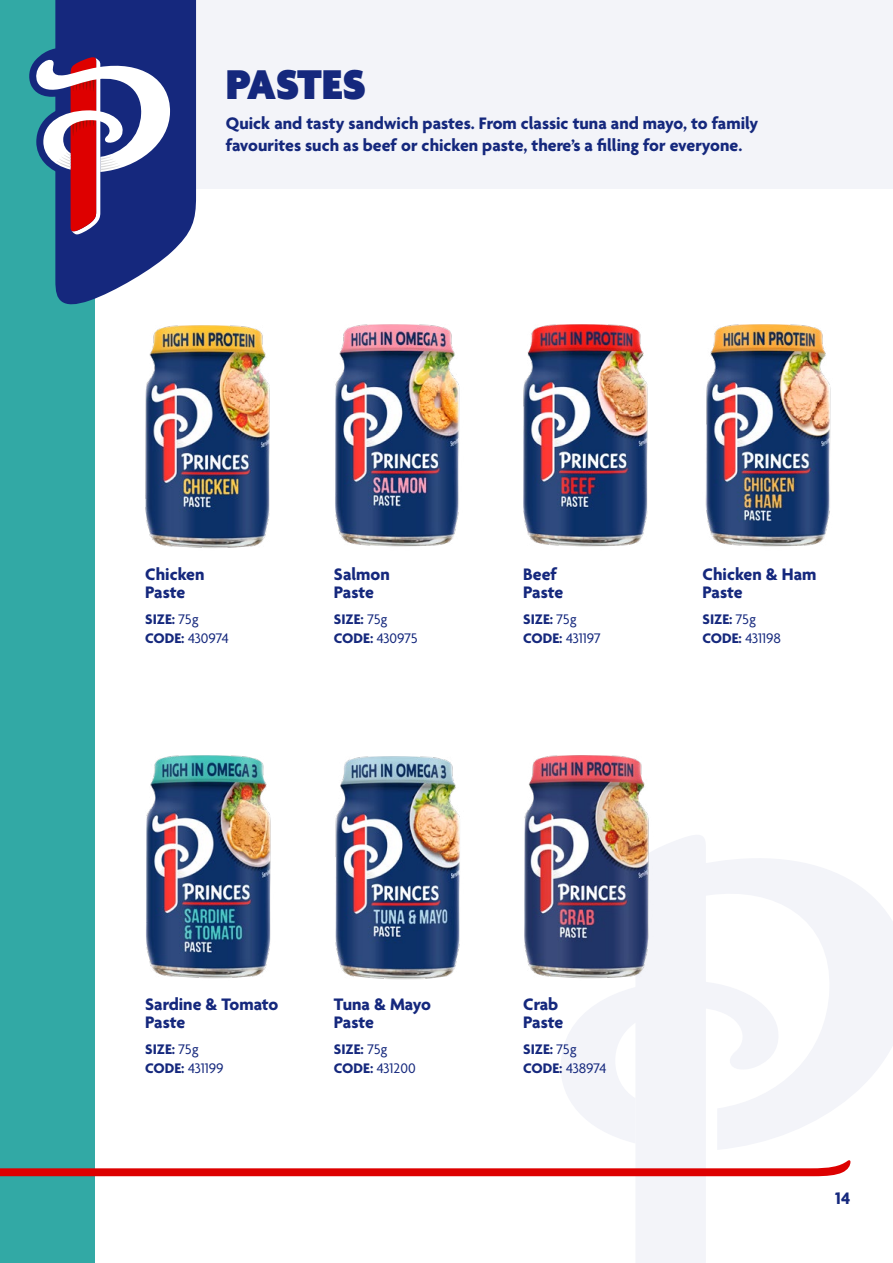
<style>
.page{position:relative;width:893px;height:1263px;background:#fff}
.page>*{position:absolute;margin:0;border:0;box-sizing:border-box;transform-origin:0 0}
.t1{font:900 45px "Agenda";letter-spacing:-.005em;color:#15287d}
.t2{font:700 18px/18px "Agenda";color:#15287d}
.t3{font:700 15px/19.5px "Agenda";color:#15287d}
.s1{font-weight:400}
</style>
<div class="page">
<svg style="left:851px;top:881px;width:42px;height:215px;fill:#f3f4f9"></svg>
<div style="left:0;top:0;width:95px;height:1263px;background:#32a9a5"></div>
<div style="left:176px;top:0;width:717px;height:188px;background:#f3f4f9"></div>
<svg style="left:0;top:838px;width:851px;height:425px"></svg>
<svg style="left:29px;top:0;width:167px;height:305px"></svg>
<img style="left:145px;top:325px;width:125px;height:223px">
<img style="left:523px;top:324px;width:308px;height:223px">
<img style="left:335px;top:324px;width:125px;height:223px">
<img style="left:145px;top:755px;width:180px;height:226px">
<img style="left:334px;top:756px;width:180px;height:225px">
<img style="left:523px;top:755px;width:180px;height:226px">
<h1 class="t1" style="left:226px;top:60px;width:141px">PASTES</h1>
<p class="t2" style="left:226px;top:114px;width:534px;line-height:21.6px">Quick and tasty sandwich pastes. From classic tuna and mayo, to family favourites such as beef or chicken paste, there’s a filling for everyone.</p>
<p class="t2" style="left:145px;top:566px;width:61px">Chicken<br>Paste</p>
<p class="t3" style="left:145px;top:610px;width:85px">SIZE: <span class="s1">75g<br></span>CODE: <span class="s1">430974</span></p>
<p class="t2" style="left:334px;top:566px;width:57px">Salmon<br>Paste</p>
<p class="t3" style="left:334px;top:610px;width:85px">SIZE: <span class="s1">75g<br></span>CODE: <span class="s1">430975</span></p>
<p class="t2" style="left:523px;top:566px;width:42px">Beef<br>Paste</p>
<p class="t3" style="left:523px;top:610px;width:79px">SIZE: <span class="s1">75g<br></span>CODE: <span class="s1">431197</span></p>
<p class="t2" style="left:703px;top:566px;width:115px">Chicken &amp; Ham<br>Paste</p>
<p class="t3" style="left:703px;top:610px;width:80px">SIZE: <span class="s1">75g<br></span>CODE: <span class="s1">431198</span></p>
<p class="t2" style="left:145px;top:996px;width:135px">Sardine &amp; Tomato<br>Paste</p>
<p class="t3" style="left:145px;top:1040px;width:80px">SIZE: <span class="s1">75g<br></span>CODE: <span class="s1">431199</span></p>
<p class="t2" style="left:334px;top:996px;width:99px">Tuna &amp; Mayo<br>Paste</p>
<p class="t3" style="left:334px;top:1040px;width:83px">SIZE: <span class="s1">75g<br></span>CODE: <span class="s1">431200</span></p>
<p class="t2" style="left:523px;top:996px;width:42px">Crab<br>Paste</p>
<p class="t3" style="left:523px;top:1040px;width:85px">SIZE: <span class="s1">75g<br></span>CODE: <span class="s1">438974</span></p>
<p class="t2" style="left:835px;top:1190px;width:17px">14</p>
</div>
